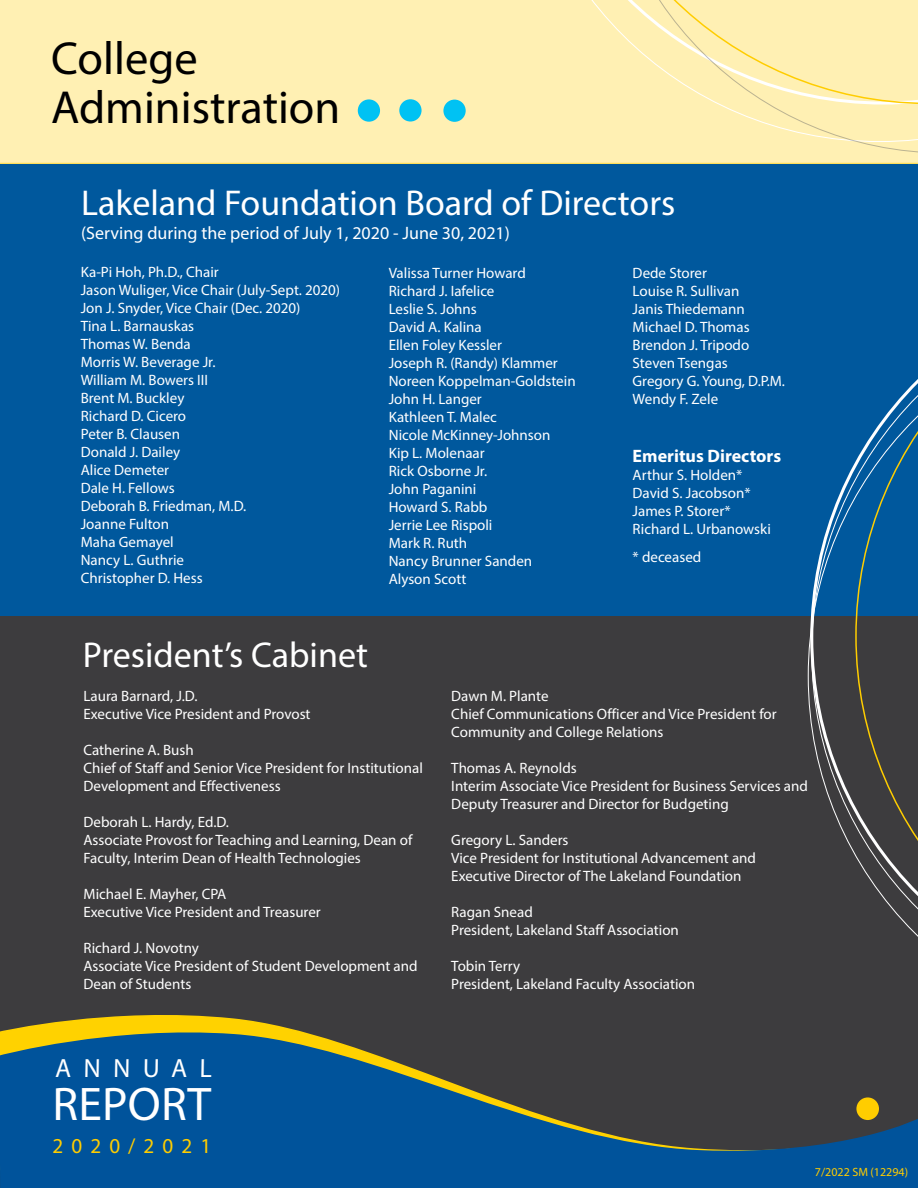
<style>
.page{position:relative;width:918px;height:1188px;background:#fff}
.page>*{position:absolute;margin:0;border:0;box-sizing:border-box;transform-origin:0 0}
.t1{font:47.4px "Myriad Pro";letter-spacing:.005em;color:#fff}
.t2{font:46.5px/49.5px "Myriad Pro";color:#000}
.t3{font:36px "Myriad Pro";color:#fff}
.t4{font:26.4px "Myriad Pro";color:#fff}
.t5{font:24px "Myriad Pro";letter-spacing:.215em;color:#fff}
.t6{font:21.3px "Myriad Pro";letter-spacing:.385em;color:#ffcd00}
.t7{font:18px "Myriad Pro";color:#fff}
.t8{font:700 18px "Myriad Pro";color:#fff}
.t9{font:15px/18px "Myriad Pro";color:#fff}
.t10{font:12px "Myriad Pro";color:#ffcd00}
</style>
<div class="page">
<div style="left:0;top:0;width:918px;height:164px;background:#fff0b3"></div>
<div style="left:0;top:616px;width:918px;height:572px;background:#3d3c3e"></div>
<div style="left:0;top:164px;width:918px;height:452px;background:#00589d"></div>
<svg style="left:808px;top:462px;width:47px;height:394px"></svg>
<svg style="left:855px;top:379px;width:63px;height:558px"></svg>
<div style="left:358px;top:99px;width:22px;height:23px;background:#00c2f3;border-radius:50%"></div>
<div style="left:399px;top:99px;width:23px;height:23px;background:#00c2f3;border-radius:50%"></div>
<div style="left:443px;top:100px;width:23px;height:22px;background:#00c2f3;border-radius:50%"></div>
<div style="left:516px;top:0;width:85px;height:142px;background:#fff0b3"></div>
<div style="left:519px;top:0;width:82px;height:105px;background:#fff0b3"></div>
<div style="left:601px;top:0;width:317px;height:153px;background:#fff0b3"></div>
<svg style="left:0;top:1015px;width:918px;height:173px"></svg>
<h2 class="t2" style="left:51px;top:32px;width:291px">College<br>Administration</h2>
<h3 class="t3" style="left:81px;top:180px;width:596px">Lakeland Foundation Board of Directors</h3>
<p class="t7" style="left:81px;top:221px;width:430px">(Serving during the period of July 1, 2020 - June 30, 2021)</p>
<p class="t9" style="left:389px;top:264px;width:188px">Valissa Turner Howard<br>Richard J. Iafelice<br>Leslie S. Johns<br>David A. Kalina<br>Ellen Foley Kessler<br>Joseph R. (Randy) Klammer<br>Noreen Koppelman-Goldstein<br>John H. Langer<br>Kathleen T. Malec<br>Nicole McKinney-Johnson<br>Kip L. Molenaar<br>Rick Osborne Jr.<br>John Paganini<br>Howard S. Rabb<br>Jerrie Lee Rispoli<br>Mark R. Ruth<br>Nancy Brunner Sanden<br>Alyson Scott</p>
<p class="t9" style="left:633px;top:264px;width:154px">Dede Storer<br>Louise R. Sullivan<br>Janis Thiedemann<br>Michael D. Thomas<br>Brendon J. Tripodo<br>Steven Tsengas<br>Gregory G. Young, D.P.M.<br>Wendy F. Zele</p>
<p class="t9" style="left:81px;top:263px;width:261px">Ka-Pi Hoh, Ph.D., Chair<br>Jason Wuliger, Vice Chair (July-Sept. 2020)<br>Jon J. Snyder, Vice Chair (Dec. 2020)<br>Tina L. Barnauskas<br>Thomas W. Benda<br>Morris W. Beverage Jr.<br>William M. Bowers III<br>Brent M. Buckley<br>Richard D. Cicero<br>Peter B. Clausen<br>Donald J. Dailey<br>Alice Demeter<br>Dale H. Fellows<br>Deborah B. Friedman, M.D.<br>Joanne Fulton<br>Maha Gemayel<br>Nancy L. Guthrie<br>Christopher D. Hess</p>
<p class="t8" style="left:633px;top:444px;width:150px">Emeritus Directors</p>
<p class="t9" style="left:633px;top:466px;width:140px">Arthur S. Holden*<br>David S. Jacobson*<br>James P. Storer*<br>Richard L. Urbanowski</p>
<p class="t9" style="left:633px;top:548px;width:70px">* deceased</p>
<h3 class="t3" style="left:83px;top:633px;width:287px">President’s Cabinet</h3>
<p class="t9" style="left:83px;top:687px;width:229px">Laura Barnard, J.D.<br>Executive Vice President and Provost</p>
<p class="t9" style="left:83px;top:741px;width:341px">Catherine A. Bush<br>Chief of Staff and Senior Vice President for Institutional<br>Development and Effectiveness</p>
<p class="t9" style="left:83px;top:813px;width:330px">Deborah L. Hardy, Ed.D.<br>Associate Provost for Teaching and Learning, Dean of<br>Faculty, Interim Dean of Health Technologies</p>
<p class="t9" style="left:83px;top:885px;width:239px">Michael E. Mayher, CPA<br>Executive Vice President and Treasurer</p>
<p class="t9" style="left:83px;top:939px;width:336px">Richard J. Novotny<br>Associate Vice President of Student Development and<br>Dean of Students</p>
<p class="t9" style="left:451px;top:687px;width:327px">Dawn M. Plante<br>Chief Communications Officer and Vice President for<br>Community and College Relations</p>
<p class="t9" style="left:451px;top:759px;width:358px">Thomas A. Reynolds<br>Interim Associate Vice President for Business Services and<br>Deputy Treasurer and Director for Budgeting</p>
<p class="t9" style="left:451px;top:831px;width:306px">Gregory L. Sanders<br>Vice President for Institutional Advancement and<br>Executive Director of The Lakeland Foundation</p>
<p class="t9" style="left:451px;top:903px;width:229px">Ragan Snead<br>President, Lakeland Staff Association</p>
<p class="t9" style="left:451px;top:957px;width:245px">Tobin Terry<br>President, Lakeland Faculty Association</p>
<h3 class="t4" style="left:55px;top:1052px;width:159px">ANNUAL</h3>
<h1 class="t1" style="left:52px;top:1075px;width:160px">REPORT</h1>
<h3 class="t6" style="left:52px;top:1133px;width:160px">2020/2021</h3>
<h3 class="t5" style="left:39px;top:1093px;width:149px">2015-2016</h3>
<p class="t10" style="left:815px;top:1165px;width:95px">7/2022 SM (12294)</p>
</div>
